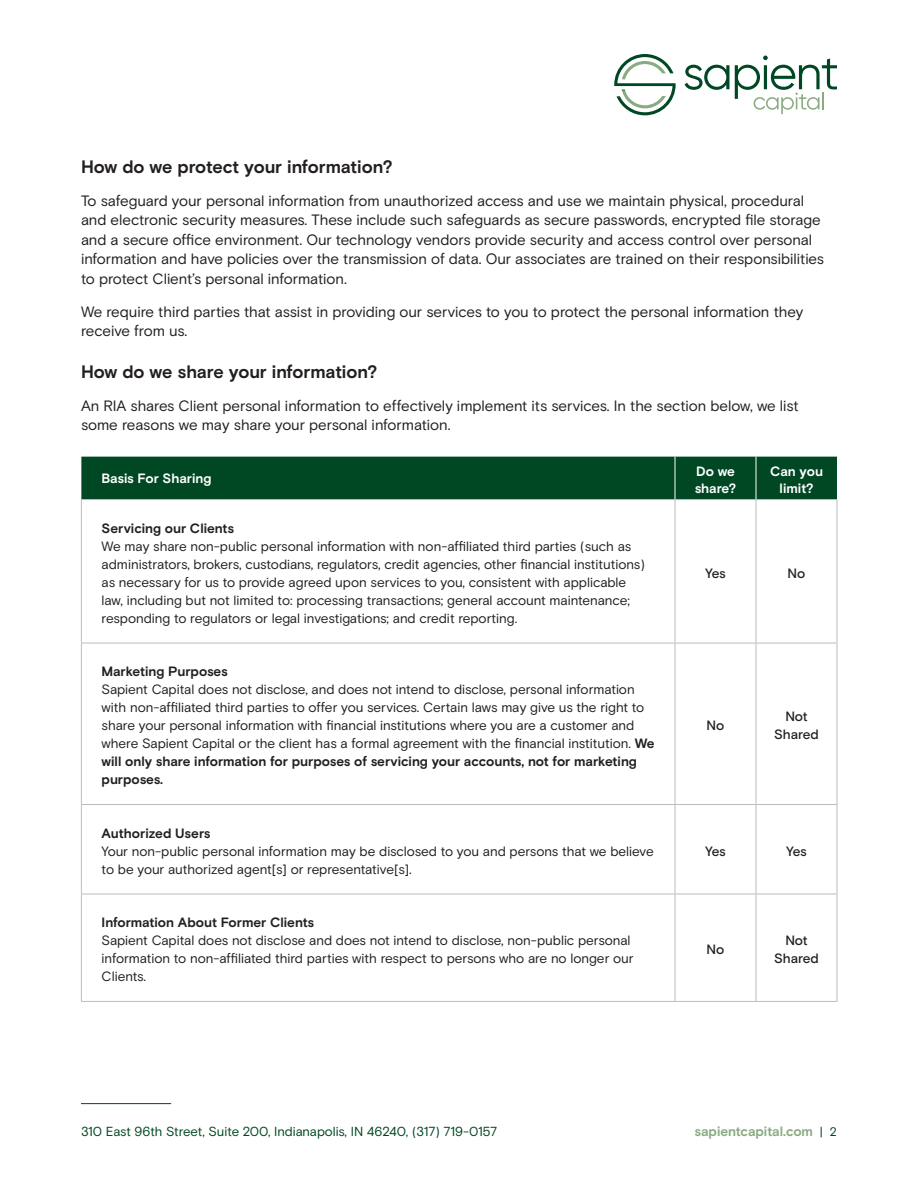
<style>
.page{position:relative;width:918px;height:1188px;background:#fff}
.page>*{position:absolute;margin:0;border:0;box-sizing:border-box;transform-origin:0 0}
.Subheadings{font:700 18px "Basis Grotesque";letter-spacing:-.01em;color:#231f20}
.Body_Text{font:15px/19.5px "Basis Grotesque";letter-spacing:-.005em;color:#231f20}
.Body_Text-2{font:13.5px/18px "Basis Grotesque";letter-spacing:-.005em;color:#231f20}
.t1{font:700 13.5px/16.5px "Basis Grotesque";letter-spacing:-.01em;color:#fff}
.t2{font:500 13.5px/18px "Basis Grotesque";letter-spacing:-.01em;color:#231f20;text-align:center}
.t3{font:700 13.5px "Basis Grotesque";letter-spacing:-.005em;color:#8aab81}
.t4{font:13.2px "Basis Grotesque";color:#004724}
.s1{font-weight:700}
.s2{font-weight:400;font-size:12.3px;color:#004724}
</style>
<div class="page">
<svg style="left:614px;top:54px;width:62px;height:61px"></svg>
<svg style="left:685px;top:65px;width:44px;height:25px"></svg>
<svg style="left:735px;top:56px;width:102px;height:58px"></svg>
<hr style="left:81px;top:1103px;width:90px;height:1px;background:#004724">
<div style="left:81px;top:457px;width:756px;height:42px;background:#004724"></div>
<hr style="left:675px;top:457px;width:1px;height:42px;background:#fff">
<hr style="left:756px;top:457px;width:1px;height:42px;background:#fff">
<hr style="left:81px;top:499px;width:594px;height:1px;background:#bcbdc0">
<hr style="left:81px;top:500px;width:1px;height:143px;background:#bcbdc0">
<hr style="left:675px;top:499px;width:81px;height:1px;background:#bcbdc0">
<hr style="left:675px;top:500px;width:1px;height:143px;background:#bcbdc0">
<hr style="left:756px;top:499px;width:81px;height:1px;background:#bcbdc0">
<hr style="left:756px;top:500px;width:1px;height:143px;background:#bcbdc0">
<hr style="left:837px;top:500px;width:1px;height:143px;background:#bcbdc0">
<hr style="left:81px;top:643px;width:594px;height:1px;background:#bcbdc0">
<hr style="left:81px;top:643px;width:1px;height:161px;background:#bcbdc0">
<hr style="left:675px;top:643px;width:81px;height:1px;background:#bcbdc0">
<hr style="left:675px;top:643px;width:1px;height:161px;background:#bcbdc0">
<hr style="left:756px;top:643px;width:81px;height:1px;background:#bcbdc0">
<hr style="left:756px;top:643px;width:1px;height:161px;background:#bcbdc0">
<hr style="left:837px;top:643px;width:1px;height:161px;background:#bcbdc0">
<hr style="left:81px;top:804px;width:594px;height:1px;background:#bcbdc0">
<hr style="left:81px;top:805px;width:1px;height:89px;background:#bcbdc0">
<hr style="left:675px;top:804px;width:81px;height:1px;background:#bcbdc0">
<hr style="left:675px;top:805px;width:1px;height:89px;background:#bcbdc0">
<hr style="left:756px;top:804px;width:81px;height:1px;background:#bcbdc0">
<hr style="left:756px;top:805px;width:1px;height:89px;background:#bcbdc0">
<hr style="left:837px;top:805px;width:1px;height:89px;background:#bcbdc0">
<hr style="left:81px;top:894px;width:594px;height:1px;background:#bcbdc0">
<hr style="left:81px;top:894px;width:1px;height:107px;background:#bcbdc0">
<hr style="left:675px;top:894px;width:81px;height:1px;background:#bcbdc0">
<hr style="left:675px;top:894px;width:1px;height:107px;background:#bcbdc0">
<hr style="left:756px;top:894px;width:81px;height:1px;background:#bcbdc0">
<hr style="left:756px;top:894px;width:1px;height:107px;background:#bcbdc0">
<hr style="left:837px;top:894px;width:1px;height:107px;background:#bcbdc0">
<hr style="left:81px;top:1001px;width:594px;height:1px;background:#bcbdc0">
<hr style="left:675px;top:1001px;width:81px;height:1px;background:#bcbdc0">
<hr style="left:756px;top:1001px;width:81px;height:1px;background:#bcbdc0">
<p class="Subheadings" style="left:81px;top:156px;width:313px">How do we protect your information?</p>
<p class="Body_Text" style="left:81px;top:191px;width:745px">To safeguard your personal information from unauthorized access and use we maintain physical, procedural and electronic security measures. These include such safeguards as secure passwords, encrypted file storage and a secure office environment. Our technology vendors provide security and access control over personal information and have policies over the transmission of data. Our associates are trained on their responsibilities to protect Client’s personal information.</p>
<p class="Body_Text" style="left:81px;top:302px;width:724px">We require third parties that assist in providing our services to you to protect the personal information they receive from us.</p>
<p class="Subheadings" style="left:81px;top:361px;width:298px">How do we share your information?</p>
<p class="Body_Text" style="left:81px;top:396px;width:719px">An RIA shares Client personal information to effectively implement its services. In the section below, we list some reasons we may share your personal information.</p>
<p class="t1" style="left:102px;top:471px;width:111px">Basis For Sharing</p>
<p class="t1" style="left:695px;top:464px;width:43px">Do we share?</p>
<p class="t1" style="left:770px;top:464px;width:54px;text-align:center">Can you limit?</p>
<p class="Body_Text-2" style="left:102px;top:519px;width:545px"><span class="s1">Servicing our Clients<br></span>We may share non-public personal information with non-affiliated third parties (such as administrators, brokers, custodians, regulators, credit agencies, other financial institutions) as necessary for us to provide agreed upon services to you, consistent with applicable law, including but not limited to: processing transactions; general account maintenance; responding to regulators or legal investigations; and credit reporting.</p>
<p class="t2" style="left:705px;top:564px;width:22px">Yes</p>
<p class="t2" style="left:788px;top:564px;width:19px">No</p>
<p class="Body_Text-2" style="left:102px;top:663px;width:555px"><span class="s1">Marketing Purposes<br></span>Sapient Capital does not disclose, and does not intend to disclose, personal information with non-affiliated third parties to offer you services. Certain laws may give us the right to share your personal information with financial institutions where you are a customer and where Sapient Capital or the client has a formal agreement with the financial institution. <span class="s1">We will only share information for purposes of servicing your accounts, not for marketing purposes.</span></p>
<p class="Body_Text-2" style="left:102px;top:824px;width:554px"><span class="s1">Authorized Users<br></span>Your non-public personal information may be disclosed to you and persons that we believe to be your authorized agent[s] or representative[s].</p>
<p class="Body_Text-2" style="left:102px;top:914px;width:533px"><span class="s1">Information About Former Clients<br></span>Sapient Capital does not disclose and does not intend to disclose, non-public personal information to non-affiliated third parties with respect to persons who are no longer our Clients.</p>
<p class="t2" style="left:707px;top:717px;width:19px">No</p>
<p class="t2" style="left:774px;top:708px;width:46px">Not<br>Shared</p>
<p class="t2" style="left:705px;top:842px;width:22px">Yes</p>
<p class="t2" style="left:786px;top:842px;width:22px">Yes</p>
<p class="t2" style="left:707px;top:941px;width:19px">No</p>
<p class="t2" style="left:774px;top:932px;width:46px">Not<br>Shared</p>
<p class="t4" style="left:81px;top:1124px;width:418px">310 East 96th Street, Suite 200, Indianapolis, IN 46240, (317) 719-0157</p>
<p class="t3" style="left:694px;top:1124px;width:144px">sapientcapital.com <span class="s2">| 2</span></p>
</div>
